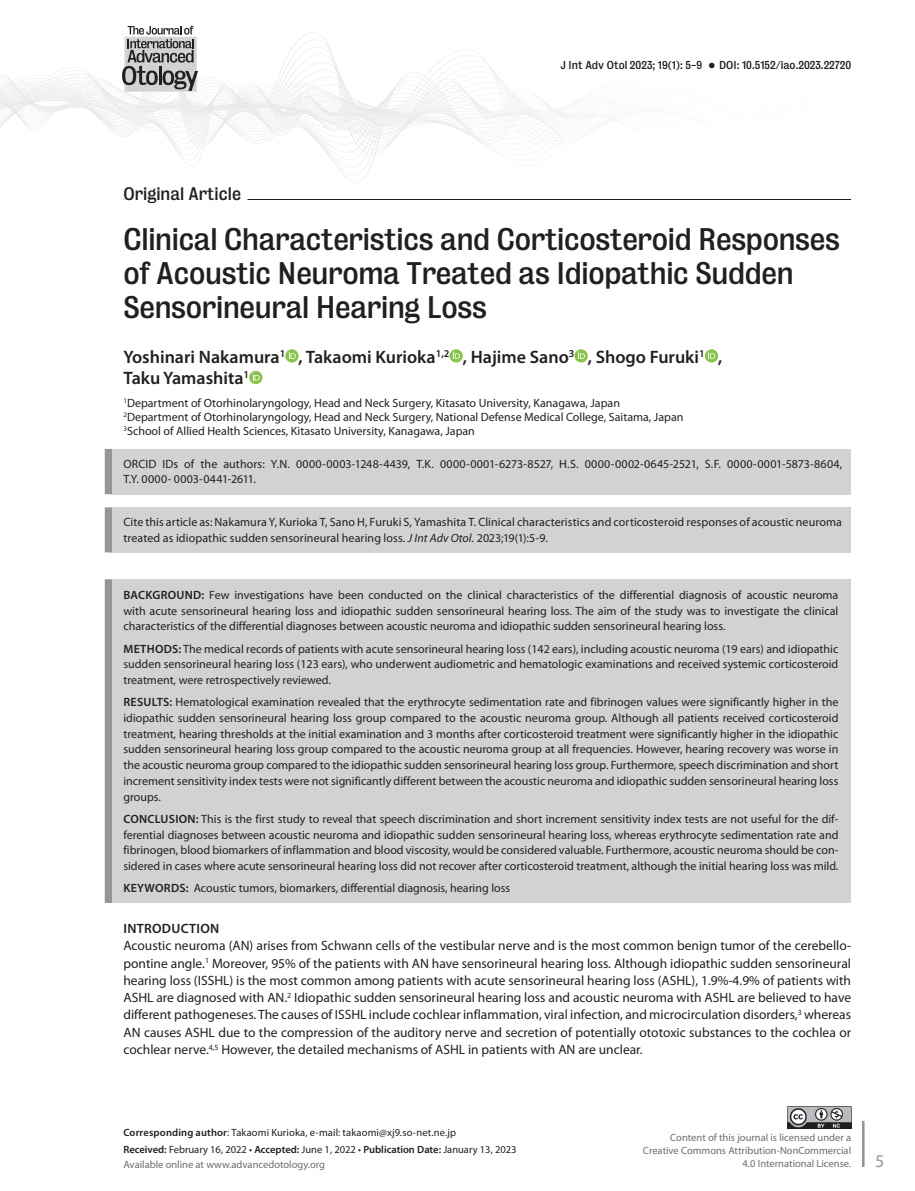
<style>
.page{position:relative;width:915px;height:1191px;background:#fff}
.page>*{position:absolute;margin:0;border:0;box-sizing:border-box;transform-origin:0 0}
.t1{font:28.5px/34.2px "Bureau Grotesque Five Three";letter-spacing:-.015em;color:#231f20}
.t2{font:600 18px/21.6px "Myriad Pro";color:#231f20}
.t3{font:18px "Myriad Pro";color:#939598}
.t4{font:16.5px "Bureau Grotesque Five Three";color:#231f20}
.t5{font:13.5px/17.2px "Myriad Pro";color:#231f20;text-align:justify}
.t6{font:600 13.5px "Myriad Pro";letter-spacing:.02em;color:#231f20}
.t7{font:12px/15.8px "Myriad Pro";color:#231f20;text-align:justify}
.t8{font:10.5px/17px "Myriad Pro";color:#231f20}
.t9{font:10.5px/12.8px "Myriad Pro";color:#6c6d70;text-align:right}
.t10{font:10.5px "Bureau Grotesque Five Three";color:#231f20}
.s1{font-style:italic}
.s2{font-weight:600}
</style>
<div class="page">
<svg style="left:0;top:25px;width:613px;height:140px"></svg>
<hr style="left:861px;top:1120px;width:3px;height:47px;background:#939598">
<hr style="left:123px;top:199px;width:727px;height:1px;background:#231f20">
<hr style="left:123px;top:199px;width:124px;height:1px;background:#fff">
<div style="left:112px;top:449px;width:738px;height:45px;background:#d1d2d4"></div>
<div style="left:105px;top:449px;width:7px;height:45px;background:#939598"></div>
<div style="left:112px;top:507px;width:738px;height:45px;background:#d1d2d4"></div>
<div style="left:105px;top:507px;width:7px;height:45px;background:#939598"></div>
<div style="left:112px;top:579px;width:738px;height:324px;background:#d1d2d4"></div>
<div style="left:105px;top:579px;width:7px;height:324px;background:#939598"></div>
<svg style="left:285px;top:349px;width:13px;height:13px"></svg>
<svg style="left:288px;top:352px;width:8px;height:7px"></svg>
<svg style="left:449px;top:349px;width:13px;height:13px"></svg>
<svg style="left:452px;top:352px;width:8px;height:7px"></svg>
<svg style="left:574px;top:349px;width:13px;height:13px"></svg>
<svg style="left:577px;top:352px;width:7px;height:7px"></svg>
<svg style="left:704px;top:349px;width:14px;height:13px"></svg>
<svg style="left:708px;top:352px;width:7px;height:7px"></svg>
<svg style="left:249px;top:371px;width:13px;height:13px"></svg>
<svg style="left:252px;top:373px;width:7px;height:7px"></svg>
<img style="left:787px;top:1106px;width:63px;height:22px">
<p class="t10" style="left:560px;top:59px;width:292px">J Int Adv Otol 2023; 19(1): 5-9 • DOI: 10.5152/iao.2023.22720</p>
<h3 class="t4" style="left:123px;top:184px;width:119px">Original Article</h3>
<h1 class="t1" style="left:123px;top:222px;width:718px">Clinical Characteristics and Corticosteroid Responses of Acoustic Neuroma Treated as Idiopathic Sudden<br>Sensorineural Hearing Loss</h1>
<h2 class="t2" style="left:123px;top:345px;width:600px">Yoshinari Nakamura<sup>1</sup> , Takaomi Kurioka<sup>1,2</sup> , Hajime Sano<sup>3</sup> , Shogo Furuki<sup>1</sup> ,<br>Taku Yamashita<sup>1</sup></h2>
<p class="t7" style="left:123px;top:395px;width:561px;line-height:14.4px;text-align:left"><sup>1</sup>Department of Otorhinolaryngology, Head and Neck Surgery, Kitasato University, Kanagawa, Japan<br><sup>2</sup>Department of Otorhinolaryngology, Head and Neck Surgery, National Defense Medical College, Saitama, Japan<br><sup>3</sup>School of Allied Health Sciences, Kitasato University, Kanagawa, Japan</p>
<p class="t7" style="left:123px;top:455px;width:720px">ORCID IDs of the authors: Y.N. 0000-0003-1248-4439, T.K. 0000-0001-6273-8527, H.S. 0000-0002-0645-2521, S.F. 0000-0001-5873-8604,<br>T.Y. 0000- 0003-0441-2611.</p>
<p class="t7" style="left:123px;top:514px;width:720px">Cite this article as: Nakamura Y, Kurioka T, Sano H, Furuki S, Yamashita T. Clinical characteristics and corticosteroid responses of acoustic neuroma treated as idiopathic sudden sensorineural hearing loss. <span class="s1">J Int Adv Otol.</span> 2023;19(1):5-9.</p>
<p class="t7" style="left:123px;top:587px;width:716px"><span class="s2">BACKGROUND:</span> Few investigations have been conducted on the clinical characteristics of the differential diagnosis of acoustic neuroma with acute sensorineural hearing loss and idiopathic sudden sensorineural hearing loss. The aim of the study was to investigate the clinical characteristics of the differential diagnoses between acoustic neuroma and idiopathic sudden sensorineural hearing loss.</p>
<p class="t7" style="left:123px;top:640px;width:716px"><span class="s2">METHODS:</span> The medical records of patients with acute sensorineural hearing loss (142 ears), including acoustic neuroma (19 ears) and idiopathic sudden sensorineural hearing loss (123 ears), who underwent audiometric and hematologic examinations and received systemic corticosteroid treatment, were retrospectively reviewed.</p>
<p class="t7" style="left:123px;top:694px;width:716px"><span class="s2">RESULTS:</span> Hematological examination revealed that the erythrocyte sedimentation rate and fibrinogen values were significantly higher in the idiopathic sudden sensorineural hearing loss group compared to the acoustic neuroma group. Although all patients received corticosteroid treatment, hearing thresholds at the initial examination and 3 months after corticosteroid treatment were significantly higher in the idiopathic sudden sensorineural hearing loss group compared to the acoustic neuroma group at all frequencies. However, hearing recovery was worse in the acoustic neuroma group compared to the idiopathic sudden sensorineural hearing loss group. Furthermore, speech discrimination and short increment sensitivity index tests were not significantly different between the acoustic neuroma and idiopathic sudden sensorineural hearing loss groups.</p>
<p class="t7" style="left:123px;top:810px;width:716px"><span class="s2">CONCLUSION:</span> This is the first study to reveal that speech discrimination and short increment sensitivity index tests are not useful for the dif&shy;ferential diagnoses between acoustic neuroma and idiopathic sudden sensorineural hearing loss, whereas erythrocyte sedimentation rate and fibrinogen, blood biomarkers of inflammation and blood viscosity, would be considered valuable. Furthermore, acoustic neuroma should be con&shy;sidered in cases where acute sensorineural hearing loss did not recover after corticosteroid treatment, although the initial hearing loss was mild.</p>
<p class="t7" style="left:123px;top:880px;width:388px"><span class="s2">KEYWORDS:</span> Acoustic tumors, biomarkers, differential diagnosis, hearing loss</p>
<p class="t6" style="left:123px;top:920px;width:97px">INTRODUCTION</p>
<p class="t5" style="left:123px;top:937px;width:729px">Acoustic neuroma (AN) arises from Schwann cells of the vestibular nerve and is the most common benign tumor of the cerebello&shy;pontine angle.<sup>1</sup> Moreover, 95% of the patients with AN have sensorineural hearing loss. Although idiopathic sudden sensorineural hearing loss (ISSHL) is the most common among patients with acute sensorineural hearing loss (ASHL), 1.9%-4.9% of patients with ASHL are diagnosed with AN.<sup>2</sup> Idiopathic sudden sensorineural hearing loss and acoustic neuroma with ASHL are believed to have different pathogeneses. The causes of ISSHL include cochlear inflammation, viral infection, and microcirculation disorders,<sup>3</sup> whereas AN causes ASHL due to the compression of the auditory nerve and secretion of potentially ototoxic substances to the cochlea or cochlear nerve.<sup>4,5</sup> However, the detailed mechanisms of ASHL in patients with AN are unclear.</p>
<p class="t8" style="left:123px;top:1124px;width:394px"><span class="s2">Corresponding author</span>: Takaomi Kurioka, e-mail: takaomi@xj9.so-net.ne.jp<br><span class="s2">Received:</span> February 16, 2022 • <span class="s2">Accepted:</span> June 1, 2022 • <span class="s2">Publication Date:</span> January 13, 2023</p>
<p class="t9" style="left:123px;top:1158px;width:203px">Available online at www.advancedotology.org</p>
<p class="t9" style="left:642px;top:1131px;width:210px">Content of this journal is licensed under a<br>Creative Commons Attribution-NonCommercial<br>4.0 International License.</p>
<h2 class="t3" style="left:874px;top:1149px;width:11px">5</h2>
</div>
